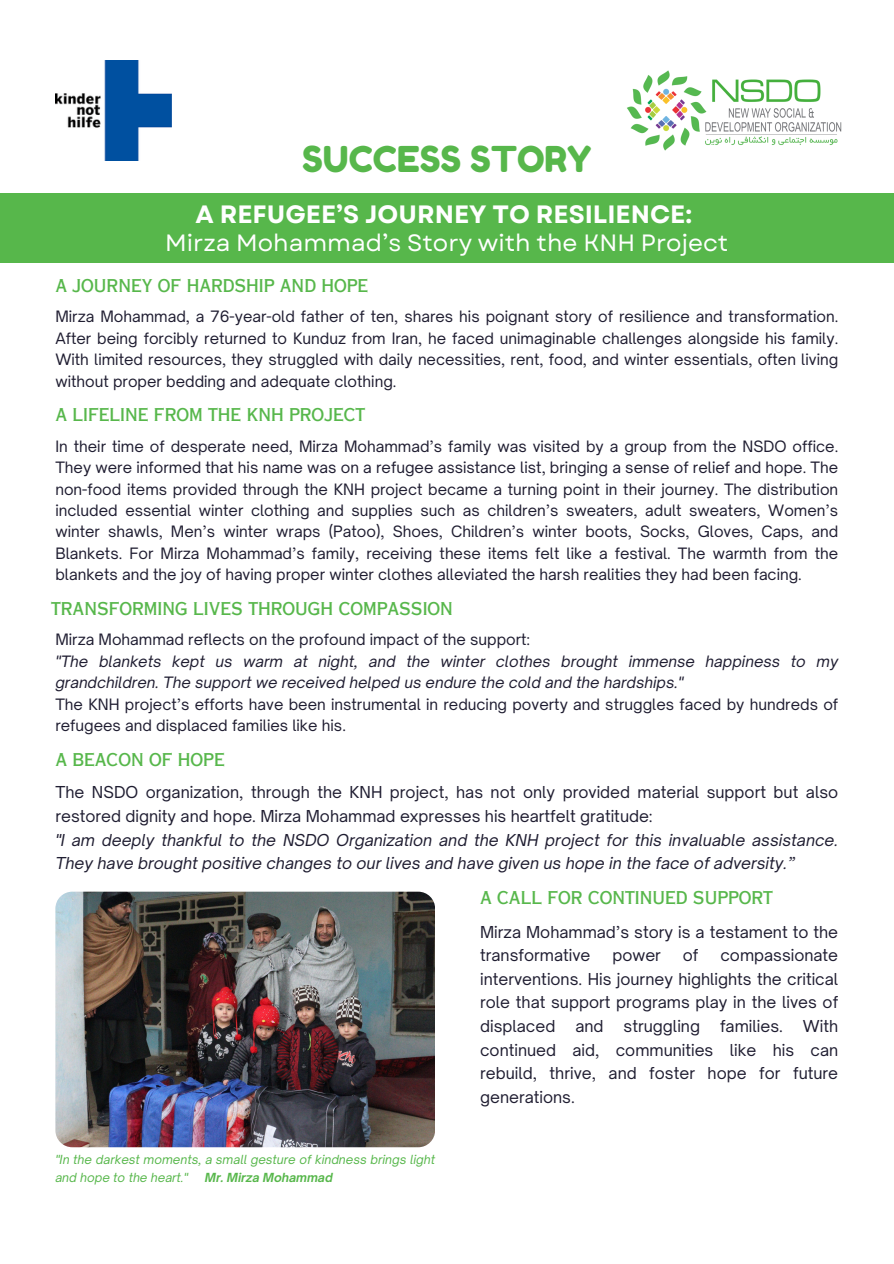
<style>
.page{position:relative;width:894px;height:1264px;background:#fff}
.page>*{position:absolute;margin:0;border:0;box-sizing:border-box;transform-origin:0 0}
.t1{font:35.55px "Fredoka One";color:#57b74b}
.t2{font:700 25.05px "Garet";color:#fff}
.t3{font:23.55px "Garet";color:#fff}
.t4{font:17.55px "Copperplate Gothic LT Pro 30 AB";color:#57b74b}
.t5{font:italic 15.75px/23.7px "Open Sauce One";color:#1f1d31}
.t6{font:15.75px/23.7px "Open Sauce One";color:#1f1d31;text-align:justify}
.t7{font:15px/21.3px "Open Sauce One";color:#1f1d31;text-align:justify}
.t8{font:italic 12px/18px "Open Sauce One";color:#57b74b}
.t9{font:italic 700 12px "Open Sauce One";color:#57b74b}
.s1{font-style:italic}
.s2{font-style:normal}
</style>
<div class="page">
<div style="left:0;top:193px;width:893px;height:70px;background:#57b74b"></div>
<img style="left:55px;top:891px;width:379px;height:256px;border-radius:17px">
<img style="left:627px;top:70px;width:215px;height:81px">
<img style="left:55px;top:61px;width:116px;height:100px">
<p class="t1" style="left:302px;top:138px;width:291px">SUCCESS STORY</p>
<h1 class="t2" style="left:195px;top:196px;width:498px">A REFUGEE’S JOURNEY TO RESILIENCE:</h1>
<h1 class="t3" style="left:165px;top:226px;width:564px">Mirza Mohammad’s Story with the KNH Project</h1>
<h4 class="t4" style="left:55px;top:279px;width:314px">A JOURNEY OF HARDSHIP AND HOPE</h4>
<p class="t7" style="left:55px;top:306px;width:784px">Mirza Mohammad, a 76-year-old father of ten, shares his poignant story of resilience and transformation.<br>After being forcibly returned to Kunduz from Iran, he faced unimaginable challenges alongside his family.<br>With limited resources, they struggled with daily necessities, rent, food, and winter essentials, often living without proper bedding and adequate clothing.</p>
<h3 class="t4" style="left:55px;top:408px;width:311px">A LIFELINE FROM THE KNH PROJECT</h3>
<h4 class="t7" style="left:55px;top:435px;width:784px">In their time of desperate need, Mirza Mohammad’s family was visited by a group from the NSDO office.<br>They were informed that his name was on a refugee assistance list, bringing a sense of relief and hope. The non-food items provided through the KNH project became a turning point in their journey. The distribution included essential winter clothing and supplies such as children’s sweaters, adult sweaters, Women’s winter shawls, Men’s winter wraps (Patoo), Shoes, Children’s winter boots, Socks, Gloves, Caps, and Blankets. For Mirza Mohammad’s family, receiving these items felt like a festival. The warmth from the blankets and the joy of having proper winter clothes alleviated the harsh realities they had been facing.</h4>
<h3 class="t4" style="left:51px;top:602px;width:403px">TRANSFORMING LIVES THROUGH COMPASSION</h3>
<h2 class="t7" style="left:55px;top:629px;width:784px;text-align:left">Mirza Mohammad reflects on the profound impact of the support:<br><span class="s1">"The blankets kept us warm at night, and the winter clothes brought immense happiness to my grandchildren. The support we received helped us endure the cold and the hardships."<br></span>The KNH project’s efforts have been instrumental in reducing poverty and struggles faced by hundreds of refugees and displaced families like his.</h2>
<h3 class="t4" style="left:55px;top:753px;width:171px">A BEACON OF HOPE</h3>
<h4 class="t5" style="left:55px;top:780px;width:784px"><span class="s2">The NSDO organization, through the KNH project, has not only provided material support but also restored dignity and hope. Mirza Mohammad expresses his heartfelt gratitude:<br></span>"I am deeply thankful to the NSDO Organization and the KNH project for this invaluable assistance.<br>They have brought positive changes to our lives and have given us hope in the face of adversity.”</h4>
<h3 class="t4" style="left:480px;top:891px;width:294px">A CALL FOR CONTINUED SUPPORT</h3>
<h4 class="t6" style="left:480px;top:919px;width:359px">Mirza Mohammad’s story is a testament to the transformative</h4>
<h4 class="t6" style="left:480px;top:943px;width:359px;text-indent:240px">compassionate interventions. His journey highlights the critical role that support programs play in the lives of displaced</h4>
<h4 class="t6" style="left:612px;top:943px;width:50px">power</h4>
<h4 class="t6" style="left:682px;top:943px;width:17px">of</h4>
<h4 class="t6" style="left:480px;top:1014px;width:359px;text-indent:323px">With continued aid, communities like his can rebuild, thrive, and foster hope for future generations.</h4>
<h4 class="t6" style="left:575px;top:1014px;width:30px">and</h4>
<h4 class="t6" style="left:623px;top:1014px;width:78px">struggling</h4>
<h4 class="t6" style="left:719px;top:1014px;width:64px">families.</h4>
<p class="t8" style="left:55px;top:1150px;width:381px">"In the darkest moments, a small gesture of kindness brings light and hope to the heart."</p>
<p class="t9" style="left:205px;top:1170px;width:129px">Mr. Mirza Mohammad</p>
</div>
